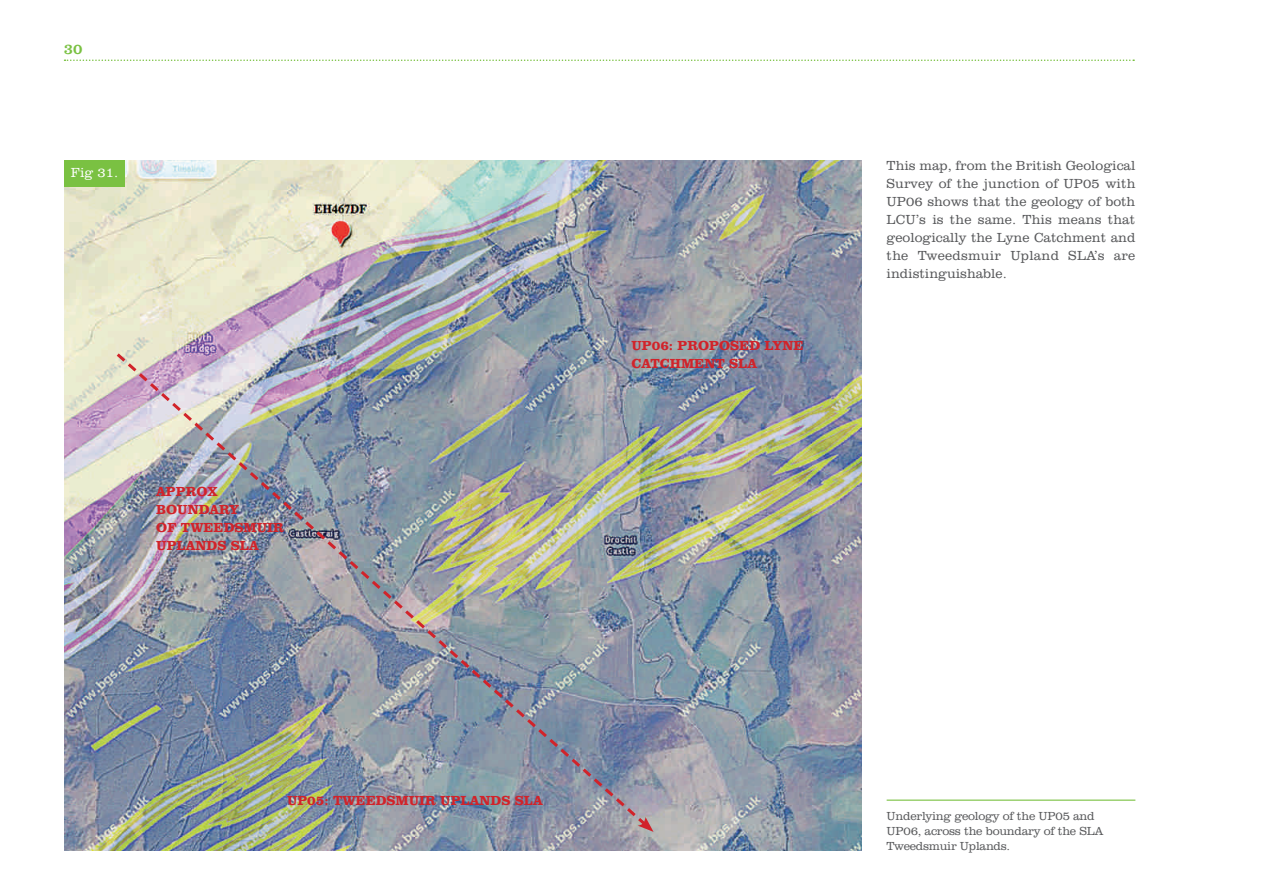
<style>
.page{position:relative;width:1263px;height:893px;background:#fff}
.page>*{position:absolute;margin:0;border:0;box-sizing:border-box;transform-origin:0 0}
.t1{font:15px "Clarendon BT";color:#7ac142}
.t2{font:300 13.5px/18px "Clarendon BT";color:#57585a;text-align:justify}
.t3{font:700 13.5px/18px "Clarendon BT";color:#d1232a}
.t4{font:300 13.5px "Clarendon BT";color:#fff}
.t5{font:300 12px/15px "Clarendon BT";letter-spacing:-.02em;color:#57585a}
</style>
<div class="page">
<svg style="left:65px;top:60px;width:1069px;height:1px"></svg>
<img style="left:65px;top:160px;width:796px;height:690px">
<div style="left:65px;top:160px;width:60px;height:27px;background:#7ac142"></div>
<img style="left:113px;top:350px;width:537px;height:479px">
<svg style="left:638px;top:817px;width:15px;height:15px"></svg>
<hr style="left:887px;top:800px;width:248px;height:1px;background:#7ac142">
<p class="t1" style="left:64px;top:40px;width:20px">30</p>
<p class="t4" style="left:71px;top:164px;width:49px">Fig 31.</p>
<p class="t3" style="left:156px;top:482px;width:129px">APPROX<br>BOUNDARY<br>OF TWEEDSMUIR<br>UPLANDS SLA</p>
<p class="t3" style="left:631px;top:336px;width:174px">UP06: PROPOSED LYNE<br>CATCHMENT SLA</p>
<p class="t2" style="left:887px;top:157px;width:250px">This map, from the British Geological Survey of the junction of UP05 with UP06 shows that the geology of both LCU’s is the same. This means that geologically the Lyne Catchment and the Tweedsmuir Upland SLA’s are indistinguishable.</p>
<p class="t3" style="left:287px;top:791px;width:257px">UP05: TWEEDSMUIR UPLANDS SLA</p>
<p class="t5" style="left:887px;top:808px;width:218px">Underlying geology of the UP05 and<br>UP06, across the boundary of the SLA<br>Tweedsmuir Uplands.</p>
</div>
